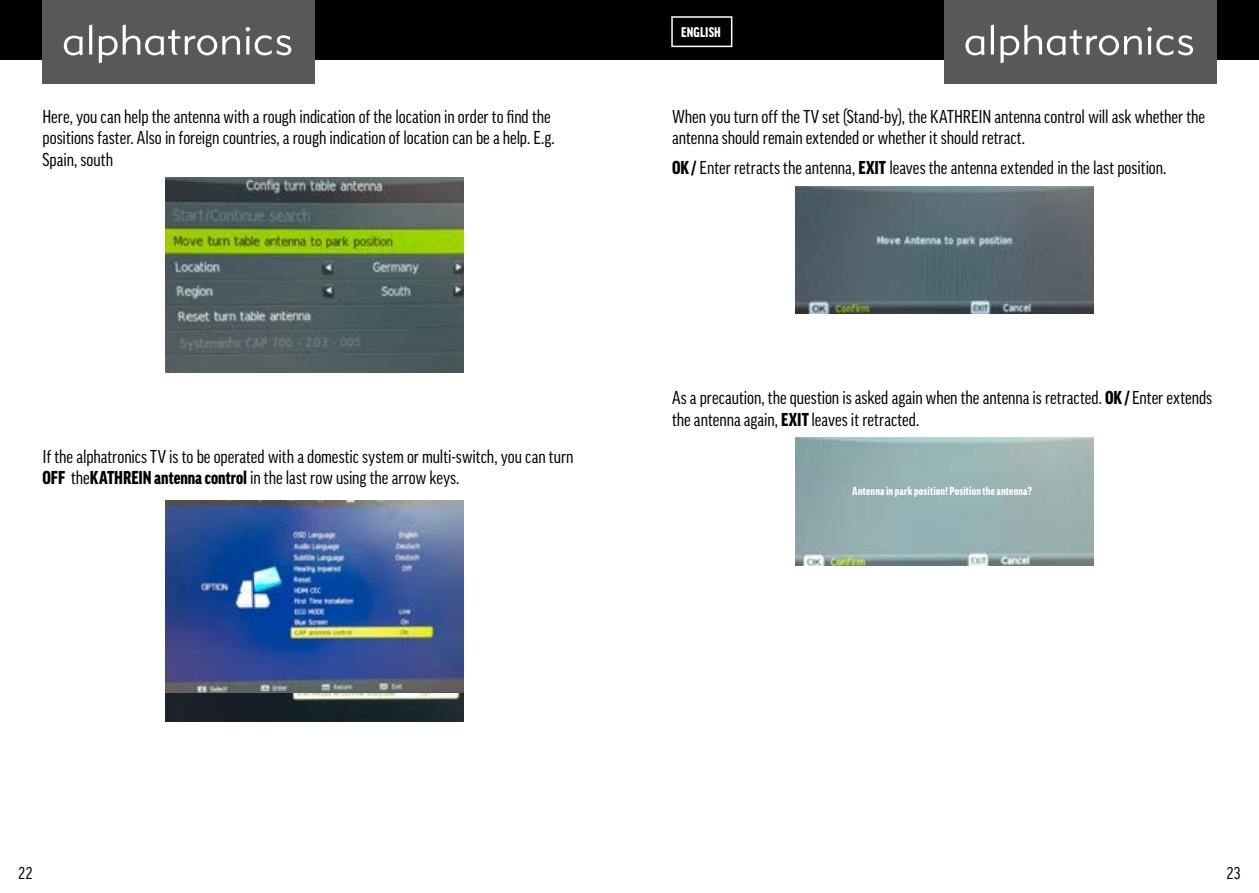
<style>
.page{position:relative;width:1259px;height:893px;background:#fff}
.page>*{position:absolute;margin:0;border:0;box-sizing:border-box;transform-origin:0 0}
.t1{font:condensed 18px/21.6px "Good";color:#000}
.t2{font:condensed 16.5px "Good";color:#000}
.t3{font:900 condensed 13.5px "Good";letter-spacing:.01em;color:#fff}
.t4{font:900 condensed 11.25px "Good";letter-spacing:.015em;color:#fff}
.s1{font-weight:900}
</style>
<div class="page">
<div style="left:0;top:0;width:308px;height:60px;background:#000"></div>
<div style="left:308px;top:0;width:321px;height:60px;background:#000"></div>
<div style="left:629px;top:0;width:321px;height:60px;background:#000"></div>
<div style="left:950px;top:0;width:309px;height:60px;background:#000"></div>
<div style="left:43px;top:0;width:272px;height:84px;background:#58585a"></div>
<svg style="left:64px;top:36px;width:19px;height:19px"></svg>
<svg style="left:89px;top:25px;width:3px;height:30px"></svg>
<svg style="left:99px;top:25px;width:141px;height:38px"></svg>
<svg style="left:246px;top:27px;width:45px;height:28px"></svg>
<div style="left:944px;top:0;width:272px;height:84px;background:#58585a"></div>
<svg style="left:965px;top:36px;width:19px;height:19px"></svg>
<svg style="left:990px;top:25px;width:4px;height:30px"></svg>
<svg style="left:1000px;top:25px;width:141px;height:38px"></svg>
<svg style="left:1147px;top:27px;width:46px;height:28px"></svg>
<div style="left:671px;top:16px;width:61px;height:31px;border:2px solid #fff"></div>
<img style="left:166px;top:178px;width:297px;height:194px">
<img style="left:166px;top:692px;width:297px;height:29px">
<img style="left:795px;top:186px;width:298px;height:128px">
<img style="left:795px;top:438px;width:298px;height:127px">
<img style="left:166px;top:501px;width:297px;height:191px">
<p class="t1" style="left:43px;top:105px;width:514px">Here, you can help the antenna with a rough indication of the location in order to find the positions faster. Also in foreign countries, a rough indication of location can be a help. E.g.<br>Spain, south</p>
<p class="t1" style="left:43px;top:445px;width:532px">If the alphatronics TV is to be operated with a domestic system or multi-switch, you can turn<br><span class="s1">OFF</span> the<span class="s1">KATHREIN antenna control</span> in the last row using the arrow keys.</p>
<p class="t3" style="left:681px;top:25px;width:41px">ENGLISH</p>
<p class="t1" style="left:672px;top:105px;width:534px">When you turn off the TV set (Stand-by), the KATHREIN antenna control will ask whether the antenna should remain extended or whether it should retract.</p>
<p class="t1" style="left:672px;top:157px;width:496px"><span class="s1">OK /</span> Enter retracts the antenna, <span class="s1">EXIT</span> leaves the antenna extended in the last position.</p>
<p class="t1" style="left:672px;top:387px;width:542px">As a precaution, the question is asked again when the antenna is retracted. <span class="s1">OK /</span> Enter extends the antenna again, <span class="s1">EXIT</span> leaves it retracted.</p>
<p class="t4" style="left:852px;top:485px;width:181px">Antenna in park position! Position the antenna?</p>
<p class="t2" style="left:18px;top:864px;width:16px">22</p>
<p class="t2" style="left:1226px;top:864px;width:16px">23</p>
</div>
